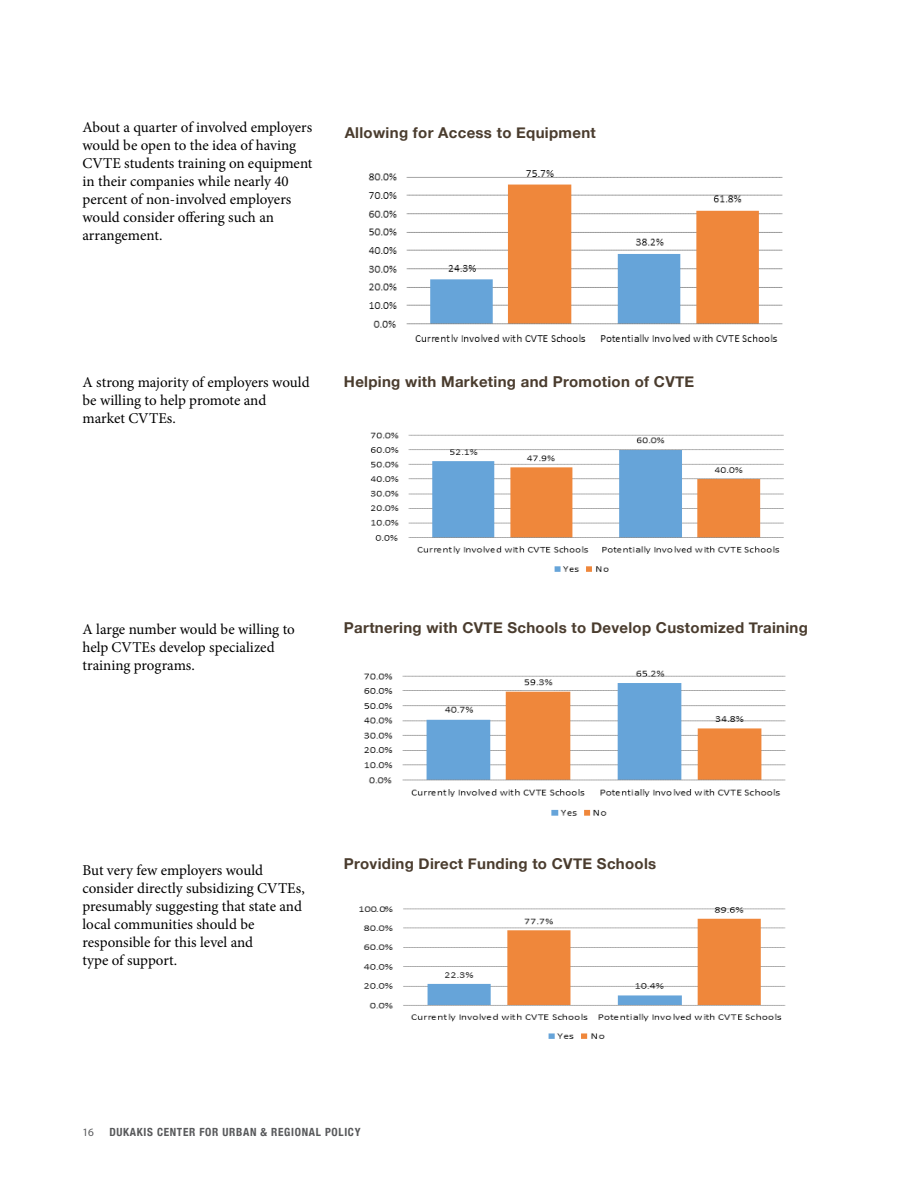
<style>
.page{position:relative;width:918px;height:1188px;background:#fff}
.page>*{position:absolute;margin:0;border:0;box-sizing:border-box;transform-origin:0 0}
.t1{font:15px/18px "Minion Pro";color:#000}
.t2{font:700 15px "Helvetica Neue";letter-spacing:.02em;color:#4a3c2e}
.t3{font:700 condensed 11.25px "Helvetica Neue";letter-spacing:.06em;color:#58595b}
.t4{font:11.25px "Myriad Pro";color:#58595b}
</style>
<div class="page">
<img style="left:368px;top:170px;width:415px;height:172px">
<img style="left:370px;top:432px;width:414px;height:140px">
<img style="left:363px;top:670px;width:423px;height:146px">
<img style="left:359px;top:906px;width:427px;height:133px">
<p class="t1" style="left:82px;top:119px;width:232px">About a quarter of involved employers would be open to the idea of having<br>CVTE students training on equipment in their companies while nearly 40 percent of non-involved employers would consider offering such an arrangement.</p>
<p class="t2" style="left:345px;top:124px;width:253px">Allowing for Access to Equipment</p>
<p class="t1" style="left:82px;top:373px;width:229px">A strong majority of employers would be willing to help promote and market CVTEs.</p>
<p class="t2" style="left:344px;top:373px;width:352px">Helping with Marketing and Promotion of CVTE</p>
<p class="t1" style="left:82px;top:620px;width:214px">A large number would be willing to help CVTEs develop specialized training programs.</p>
<p class="t2" style="left:344px;top:618px;width:466px">Partnering with CVTE Schools to Develop Customized Training</p>
<p class="t1" style="left:82px;top:861px;width:224px">But very few employers would consider directly subsidizing CVTEs, presumably suggesting that state and local communities should be responsible for this level and<br>type of support.</p>
<p class="t2" style="left:344px;top:855px;width:314px">Providing Direct Funding to CVTE Schools</p>
<p class="t4" style="left:82px;top:1125px;width:13px">16</p>
<p class="t3" style="left:109px;top:1125px;width:253px">DUKAKIS CENTER FOR URBAN &amp; REGIONAL POLICY</p>
</div>
